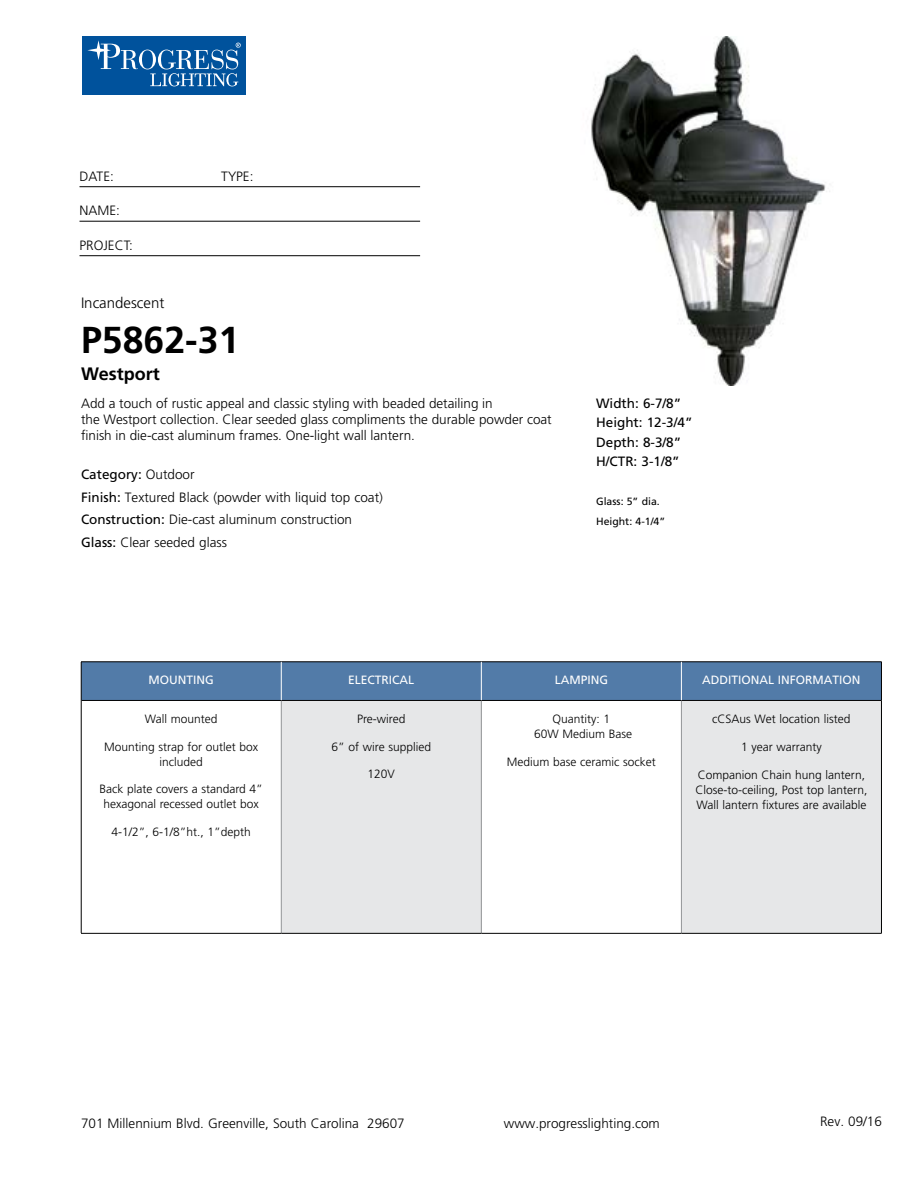
<style>
.page{position:relative;width:918px;height:1188px;background:#fff}
.page>*{position:absolute;margin:0;border:0;box-sizing:border-box;transform-origin:0 0}
.t1{font:700 37.5px "Frutiger LT Std";color:#000}
.t2{font:700 18px "Frutiger LT Std";color:#000}
.t3{font:300 15px "Frutiger LT Std";color:#000}
.t4{font:300 13.5px/22.5px "Frutiger LT Std";color:#000}
.t5{font:13.5px/19.5px "Frutiger LT Std";color:#000}
.t6{font:300 12px/15px "Frutiger LT Std";color:#000;text-align:center}
.t7{font:12px "Frutiger LT Std";color:#fff}
.t8{font:10.5px/19.5px "Frutiger LT Std";color:#000}
.s1{font-weight:400}
</style>
<div class="page">
<div style="left:82px;top:36px;width:164px;height:59px;background:#00529c"></div>
<svg style="left:139px;top:50px;width:17px;height:19px"></svg>
<div style="left:142px;top:50px;width:11px;height:19px;background:#00529c;border-radius:50%"></div>
<svg style="left:87px;top:40px;width:51px;height:29px"></svg>
<svg style="left:150px;top:43px;width:91px;height:43px"></svg>
<hr style="left:80px;top:186px;width:340px;height:1px;background:#000">
<hr style="left:80px;top:221px;width:340px;height:1px;background:#000">
<hr style="left:80px;top:255px;width:340px;height:1px;background:#000">
<div style="left:82px;top:663px;width:799px;height:37px;background:#527ba8"></div>
<div style="left:281px;top:700px;width:200px;height:233px;background:#e6e7e8"></div>
<div style="left:681px;top:700px;width:200px;height:233px;background:#e6e7e8"></div>
<hr style="left:281px;top:701px;width:1px;height:232px;background:#939598">
<hr style="left:481px;top:701px;width:1px;height:232px;background:#939598">
<hr style="left:681px;top:701px;width:1px;height:232px;background:#939598">
<hr style="left:81px;top:700px;width:200px;height:1px;background:#000">
<hr style="left:281px;top:700px;width:200px;height:1px;background:#000">
<hr style="left:481px;top:700px;width:200px;height:1px;background:#000">
<hr style="left:681px;top:700px;width:200px;height:1px;background:#000">
<hr style="left:81px;top:933px;width:200px;height:1px;background:#000">
<hr style="left:281px;top:933px;width:200px;height:1px;background:#000">
<hr style="left:481px;top:933px;width:200px;height:1px;background:#000">
<hr style="left:681px;top:933px;width:201px;height:1px;background:#000">
<hr style="left:81px;top:662px;width:200px;height:1px;background:#000">
<hr style="left:81px;top:662px;width:1px;height:38px;background:#000">
<hr style="left:281px;top:662px;width:200px;height:1px;background:#000">
<hr style="left:481px;top:662px;width:200px;height:1px;background:#000">
<hr style="left:681px;top:662px;width:201px;height:1px;background:#000">
<hr style="left:881px;top:662px;width:1px;height:38px;background:#000">
<hr style="left:81px;top:700px;width:1px;height:233px;background:#000">
<hr style="left:881px;top:700px;width:1px;height:233px;background:#000">
<hr style="left:281px;top:662px;width:1px;height:38px;background:#fff">
<hr style="left:681px;top:662px;width:1px;height:38px;background:#fff">
<hr style="left:481px;top:662px;width:1px;height:38px;background:#fff">
<img style="left:591px;top:36px;width:239px;height:349px">
<p class="t4" style="left:80px;top:165px;width:36px">DATE:</p>
<p class="t4" style="left:221px;top:165px;width:34px">TYPE:</p>
<p class="t4" style="left:80px;top:200px;width:42px">NAME:</p>
<p class="t4" style="left:80px;top:234px;width:55px">PROJECT:</p>
<p class="t3" style="left:81px;top:294px;width:85px">Incandescent</p>
<h1 class="t1" style="left:81px;top:318px;width:160px">P5862-31</h1>
<h2 class="t2" style="left:81px;top:363px;width:80px">Westport</h2>
<p class="t4" style="left:81px;top:395px;width:472px;line-height:16.2px">Add a touch of rustic appeal and classic styling with beaded detailing in<br>the Westport collection. Clear seeded glass compliments the durable powder coat finish in die-cast aluminum frames. One-light wall lantern.</p>
<p class="t4" style="left:81px;top:463px;width:303px"><span class="s1">Category:</span> Outdoor<br><span class="s1">Finish:</span> Textured Black (powder with liquid top coat)<br><span class="s1">Construction:</span> Die-cast aluminum construction <span class="s1">Glass:</span> Clear seeded glass</p>
<p class="t5" style="left:596px;top:393px;width:98px">Width: 6-7/8”<br>Height: 12-3/4”<br>Depth: 8-3/8”<br>H/CTR: 3-1/8”</p>
<p class="t8" style="left:596px;top:492px;width:71px">Glass: 5” dia.<br>Height: 4-1/4”</p>
<p class="t7" style="left:149px;top:673px;width:67px">MOUNTING</p>
<p class="t7" style="left:348px;top:673px;width:68px">ELECTRICAL</p>
<p class="t7" style="left:555px;top:673px;width:55px">LAMPING</p>
<p class="t7" style="left:702px;top:673px;width:160px">ADDITIONAL INFORMATION</p>
<p class="t6" style="left:145px;top:711px;width:74px">Wall mounted</p>
<p class="t6" style="left:104px;top:739px;width:156px">Mounting strap for outlet box included</p>
<p class="t6" style="left:100px;top:782px;width:165px">Back plate covers a standard 4” hexagonal recessed outlet box</p>
<p class="t6" style="left:112px;top:825px;width:141px">4-1/2”, 6-1/8”ht., 1”depth</p>
<p class="t6" style="left:357px;top:712px;width:50px">Pre-wired</p>
<p class="t6" style="left:332px;top:739px;width:101px">6” of wire supplied</p>
<p class="t6" style="left:368px;top:767px;width:29px">120V</p>
<p class="t6" style="left:712px;top:712px;width:140px">cCSAus Wet location listed</p>
<p class="t6" style="left:741px;top:739px;width:82px">1 year warranty</p>
<p class="t6" style="left:695px;top:767px;width:173px;text-align:left">Companion Chain hung lantern,<br>Close-to-ceiling, Post top lantern,<br>Wall lantern fixtures are available</p>
<p class="t6" style="left:534px;top:712px;width:100px">Quantity: 1<br>60W Medium Base</p>
<p class="t6" style="left:507px;top:754px;width:151px">Medium base ceramic socket</p>
<p class="t4" style="left:81px;top:1112px;width:325px">701 Millennium Blvd. Greenville, South Carolina 29607</p>
<p class="t4" style="left:504px;top:1112px;width:158px">www.progresslighting.com</p>
<p class="t4" style="left:820px;top:1110px;width:63px">Rev. 09/16</p>
</div>
